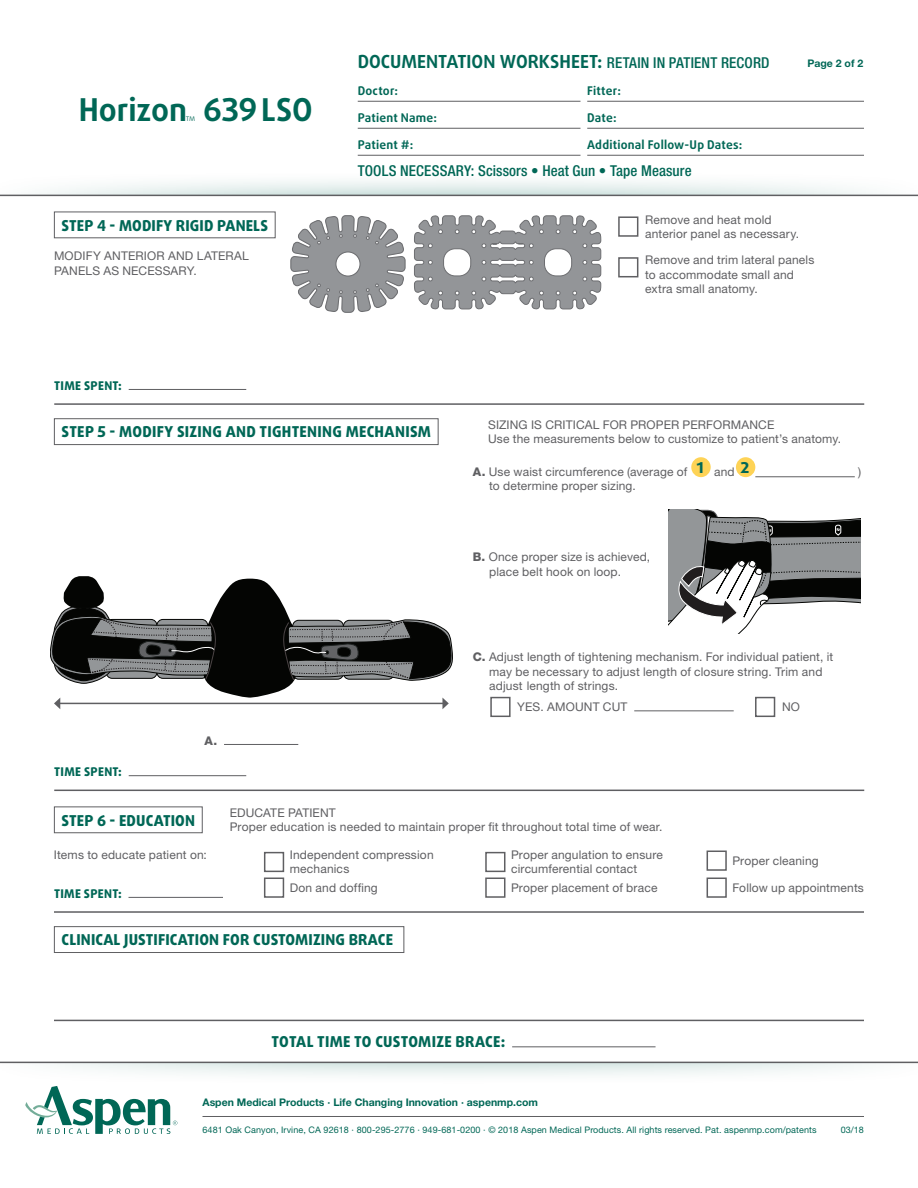
<style>
.page{position:relative;width:918px;height:1188px;background:#fff}
.page>*{position:absolute;margin:0;border:0;box-sizing:border-box;transform-origin:0 0}
.t1{font:700 31.5px "Daxline Pro";letter-spacing:-.005em;color:#006756}
.t2{font:700 18px "Daxline Pro";color:#006756}
.t3{font:800 15px "Daxline Pro";letter-spacing:.01em;color:#006756}
.t4{font:500 condensed 15px "Helvetica Neue LT Std";letter-spacing:.005em;color:#006756}
.t5{font:12px/14.4px "Helvetica Neue LT Std";letter-spacing:.015em;color:#5f5f62}
.t6{font:700 12px "Daxline Pro";letter-spacing:.015em;color:#006756}
.t7{font:800 12px "Daxline Pro";letter-spacing:.025em;color:#006756}
.t8{font:800 12px "Helvetica Neue LT Std";color:#5f5f62}
.t9{font:700 10.5px "Helvetica Neue LT Std";color:#006756}
.t10{font:300 10.5px "Daxline Pro";color:#006756}
.t11{font:9px "Helvetica Neue LT Std";letter-spacing:.01em;color:#006756}
.s1{font-family:"Helvetica Neue LT Std";font-weight:500;font-stretch:condensed;font-size:15px}
.s2{font-weight:800}
</style>
<div class="page">
<hr style="left:358px;top:101px;width:222px;height:1px;background:#5f5f62">
<hr style="left:358px;top:128px;width:222px;height:1px;background:#5f5f62">
<hr style="left:358px;top:155px;width:222px;height:1px;background:#5f5f62">
<hr style="left:587px;top:101px;width:277px;height:1px;background:#5f5f62">
<hr style="left:587px;top:128px;width:277px;height:1px;background:#5f5f62">
<hr style="left:587px;top:155px;width:277px;height:1px;background:#5f5f62">
<hr style="left:202px;top:1116px;width:662px;height:1px;background:#5f5f62">
<svg style="left:25px;top:1087px;width:152px;height:47px"></svg>
<svg style="left:0;top:180px;width:918px;height:15px;fill:#eef4f3"></svg>
<hr style="left:0;top:195px;width:918px;height:1px;background:#5f5f62">
<hr style="left:512px;top:1046px;width:144px;height:1px;background:#5f5f62">
<hr style="left:54px;top:1020px;width:810px;height:1px;background:#5f5f62">
<hr style="left:54px;top:790px;width:810px;height:1px;background:#5f5f62">
<hr style="left:54px;top:403px;width:810px;height:2px;background:#5f5f62">
<div style="left:54px;top:807px;width:149px;height:26px;border:1px solid #5f5f62"></div>
<div style="left:264px;top:852px;width:20px;height:20px;border:2px solid #5f5f62"></div>
<div style="left:264px;top:878px;width:20px;height:20px;border:2px solid #5f5f62"></div>
<div style="left:707px;top:878px;width:20px;height:20px;border:2px solid #5f5f62"></div>
<div style="left:707px;top:851px;width:20px;height:20px;border:2px solid #5f5f62"></div>
<div style="left:485px;top:878px;width:20px;height:20px;border:2px solid #5f5f62"></div>
<div style="left:485px;top:852px;width:20px;height:20px;border:2px solid #5f5f62"></div>
<hr style="left:129px;top:897px;width:94px;height:1px;background:#5f5f62">
<hr style="left:54px;top:911px;width:810px;height:2px;background:#5f5f62">
<div style="left:54px;top:926px;width:350px;height:27px;border:1px solid #5f5f62"></div>
<svg style="left:414px;top:215px;width:187px;height:95px"></svg>
<div style="left:54px;top:212px;width:222px;height:26px;border:1px solid #5f5f62"></div>
<hr style="left:129px;top:389px;width:117px;height:1px;background:#5f5f62">
<div style="left:618px;top:216px;width:20px;height:21px;border:2px solid #5f5f62"></div>
<div style="left:618px;top:257px;width:20px;height:20px;border:2px solid #5f5f62"></div>
<div style="left:54px;top:418px;width:385px;height:27px;border:1px solid #5f5f62"></div>
<hr style="left:224px;top:744px;width:74px;height:1px;background:#5f5f62">
<hr style="left:129px;top:775px;width:117px;height:1px;background:#5f5f62">
<div style="left:755px;top:697px;width:20px;height:20px;border:2px solid #5f5f62"></div>
<hr style="left:634px;top:710px;width:100px;height:1px;background:#5f5f62">
<div style="left:490px;top:697px;width:21px;height:20px;border:2px solid #5f5f62"></div>
<hr style="left:755px;top:476px;width:100px;height:1px;background:#5f5f62">
<div style="left:736px;top:457px;width:19px;height:20px;background:#fed356;border-radius:50%"></div>
<div style="left:691px;top:457px;width:20px;height:20px;background:#fed356;border-radius:50%"></div>
<svg style="left:668px;top:510px;width:192px;height:123px"></svg>
<svg style="left:50px;top:576px;width:403px;height:133px"></svg>
<svg style="left:0;top:1063px;width:918px;height:24px"></svg>
<hr style="left:0;top:1062px;width:918px;height:1px;background:#5f5f62">
<svg style="left:291px;top:215px;width:114px;height:98px"></svg>
<h1 class="t1" style="left:79px;top:89px;width:110px">Horizon</h1>
<p class="t10" style="left:185px;top:113px;width:12px">™</p>
<h1 class="t1" style="left:203px;top:89px;width:111px">639LSO</h1>
<p class="t3" style="left:62px;top:215px;width:208px">STEP 4 - MODIFY RIGID PANELS</p>
<p class="t5" style="left:54px;top:249px;width:196px">MODIFY ANTERIOR AND LATERAL<br>PANELS AS NECESSARY.</p>
<p class="t7" style="left:54px;top:378px;width:69px">TIME SPENT:</p>
<h2 class="t2" style="left:358px;top:50px;width:413px">DOCUMENTATION WORKSHEET: <span class="s1">RETAIN IN PATIENT RECORD</span></h2>
<p class="t6" style="left:358px;top:82px;width:42px">Doctor:</p>
<p class="t6" style="left:587px;top:82px;width:35px">Fitter:</p>
<p class="t6" style="left:358px;top:109px;width:81px">Patient Name:</p>
<p class="t6" style="left:587px;top:109px;width:31px">Date:</p>
<p class="t6" style="left:358px;top:136px;width:57px">Patient #:</p>
<p class="t6" style="left:587px;top:136px;width:157px">Additional Follow-Up Dates:</p>
<p class="t4" style="left:358px;top:161px;width:335px">TOOLS NECESSARY: Scissors • Heat Gun • Tape Measure</p>
<p class="t9" style="left:807px;top:57px;width:57px">Page 2 of 2</p>
<p class="t5" style="left:645px;top:212px;width:156px">Remove and heat mold anterior panel as necessary.</p>
<p class="t5" style="left:645px;top:253px;width:171px">Remove and trim lateral panels to accommodate small and extra small anatomy.</p>
<p class="t3" style="left:62px;top:422px;width:371px">STEP 5 - MODIFY SIZING AND TIGHTENING MECHANISM</p>
<p class="t5" style="left:488px;top:417px;width:355px">SIZING IS CRITICAL FOR PROPER PERFORMANCE<br>Use the measurements below to customize to patient’s anatomy.</p>
<p class="t3" style="left:697px;top:458px;width:8px">1</p>
<p class="t3" style="left:741px;top:458px;width:10px">2</p>
<p class="t5" style="left:473px;top:464px;width:216px"><span class="s2">A.</span> Use waist circumference (average of</p>
<p class="t5" style="left:714px;top:464px;width:22px">and</p>
<p class="t5" style="left:858px;top:464px;width:5px">)</p>
<p class="t5" style="left:489px;top:479px;width:148px">to determine proper sizing.</p>
<p class="t5" style="left:489px;top:550px;width:163px;text-indent:-16px"><span class="s2">B.</span> Once proper size is achieved, place belt hook on loop.</p>
<p class="t7" style="left:54px;top:764px;width:69px">TIME SPENT:</p>
<p class="t8" style="left:204px;top:733px;width:14px">A.</p>
<p class="t5" style="left:489px;top:650px;width:346px;text-indent:-16px"><span class="s2">C.</span> Adjust length of tightening mechanism. For individual patient, it may be necessary to adjust length of closure string. Trim and adjust length of strings.</p>
<p class="t5" style="left:517px;top:700px;width:112px">YES. AMOUNT CUT</p>
<p class="t5" style="left:782px;top:700px;width:19px">NO</p>
<p class="t3" style="left:62px;top:810px;width:135px">STEP 6 - EDUCATION</p>
<p class="t5" style="left:230px;top:805px;width:434px">EDUCATE PATIENT<br>Proper education is needed to maintain proper fit throughout total time of wear.</p>
<p class="t5" style="left:290px;top:847px;width:145px">Independent compression mechanics</p>
<p class="t5" style="left:290px;top:880px;width:89px">Don and doffing</p>
<p class="t5" style="left:732px;top:880px;width:133px">Follow up appointments</p>
<p class="t5" style="left:54px;top:847px;width:154px">Items to educate patient on:</p>
<p class="t5" style="left:511px;top:847px;width:153px">Proper angulation to ensure circumferential contact</p>
<p class="t5" style="left:732px;top:853px;width:88px">Proper cleaning</p>
<p class="t5" style="left:511px;top:880px;width:148px">Proper placement of brace</p>
<p class="t7" style="left:54px;top:885px;width:69px">TIME SPENT:</p>
<p class="t3" style="left:62px;top:930px;width:333px">CLINICAL JUSTIFICATION FOR CUSTOMIZING BRACE</p>
<p class="t3" style="left:272px;top:1032px;width:235px">TOTAL TIME TO CUSTOMIZE BRACE:</p>
<p class="t9" style="left:202px;top:1096px;width:337px">Aspen Medical Products ∙ Life Changing Innovation ∙ aspenmp.com</p>
<p class="t11" style="left:202px;top:1124px;width:616px">6481 Oak Canyon, Irvine, CA 92618 ∙ 800-295-2776 ∙ 949-681-0200 ∙ © 2018 Aspen Medical Products. All rights reserved. Pat. aspenmp.com/patents</p>
<p class="t11" style="left:841px;top:1124px;width:25px">03/18</p>
</div>
